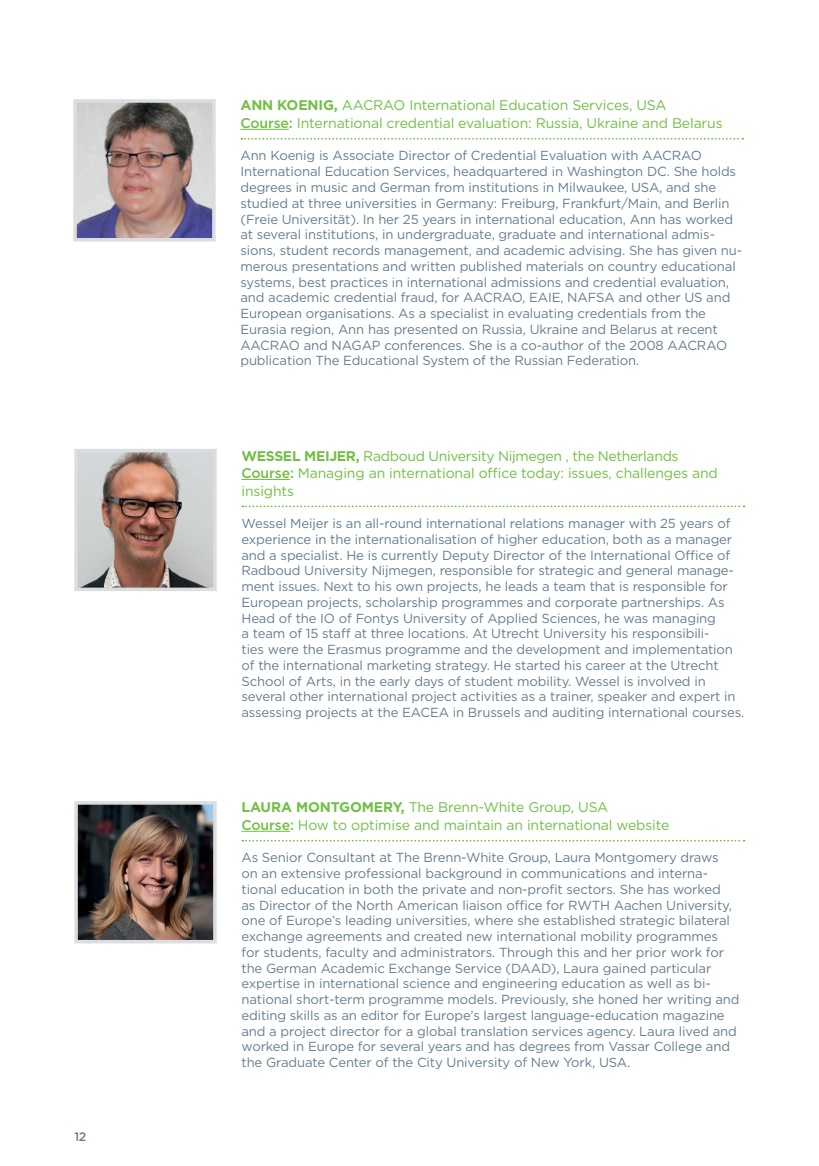
<style>
.page{position:relative;width:819px;height:1166px;background:#fff}
.page>*{position:absolute;margin:0;border:0;box-sizing:border-box;transform-origin:0 0}
.t1{font:14px/17.5px "Gotham";letter-spacing:-.01em;color:#71bf44}
.t2{font:13.12px/15.8px "Gotham";letter-spacing:-.01em;color:#667d8e}
.t3{font:500 12.25px "Gotham";color:#667d8e}
.s1{font-weight:700}
.s2{font-weight:500}
</style>
<div class="page">
<hr style="left:241px;top:479px;width:49px;height:1px;background:#71bf44">
<svg style="left:242px;top:505px;width:502px;height:2px"></svg>
<img style="left:79px;top:454px;width:133px;height:132px">
<div style="left:74px;top:449px;width:143px;height:142px;border:4px solid #dcdddf"></div>
<svg style="left:242px;top:840px;width:502px;height:1px"></svg>
<hr style="left:241px;top:831px;width:49px;height:1px;background:#71bf44">
<img style="left:79px;top:806px;width:133px;height:132px">
<div style="left:74px;top:801px;width:143px;height:142px;border:4px solid #dcdddf"></div>
<svg style="left:241px;top:138px;width:502px;height:2px"></svg>
<hr style="left:240px;top:129px;width:49px;height:1px;background:#71bf44">
<img style="left:78px;top:104px;width:133px;height:132px">
<div style="left:73px;top:99px;width:143px;height:142px;border:4px solid #dcdddf"></div>
<p class="t3" style="left:74px;top:1129px;width:13px">12</p>
<p class="t1" style="left:240px;top:96px;width:483px"><span class="s1">ANN KOENIG,</span> AACRAO International Education Services, USA<br><span class="s2">Course:</span> International credential evaluation: Russia, Ukraine and Belarus</p>
<p class="t2" style="left:240px;top:148px;width:503px">Ann Koenig is Associate Director of Credential Evaluation with AACRAO International Education Services, headquartered in Washington DC. She holds degrees in music and German from institutions in M ilwaukee, USA, and she studied at three universities in Germany: Freiburg, Frankfurt/Main, and Berlin (Freie Universität). In her 25 years in international education, Ann has worked at several institutions, in undergraduate, graduate and international admis&shy;sions, student records management, and academic advising. She has given nu&shy;merous presentations and written published materials on country educational systems, best practices in international admissions and credential evaluation, and academic credential fraud, for AACRAO, EAIE, NAFSA and other US and European organisations. As a specialist in evaluating credentials from the Eurasia region, Ann has presented on Russia, Ukraine and Belarus at recent AACRAO and NAGAP conferences. She is a co-author of the 2008 AACRAO publication The Educational System of the Russian Federation.</p>
<p class="t1" style="left:241px;top:446px;width:478px"><span class="s1">WESSEL M EIJER,</span> Radboud University Nijmegen , the Netherlands<br><span class="s2">Course:</span> Managing an international office today: issues, challenges and insights</p>
<p class="t2" style="left:241px;top:515px;width:504px">Wessel Meijer is an all-round international relations manager with 25 years of experience in the internationalisation of higher education, both as a manager and a specialist. He is currently Deputy Director of the International Office of Radboud University Nijmegen, responsible for strategic and general manage&shy;ment issues. Next to his own projects, he leads a team that is responsible for European projects, scholarship programmes and corporate partnerships. As Head of the IO of Fontys University of Applied Sciences, he was managing<br>a team of 15 staff at three locations. At Utrecht University his responsibili-<br>ties were the Erasmus programme and the development and implementation of the international marketing strategy. He started his career at the Utrecht School of Arts, in the early days of student mobility. Wessel is involved in several other international project activities as a trainer, speaker and expert in assessing projects at the EACEA in Brussels and auditing international courses.</p>
<p class="t1" style="left:241px;top:798px;width:429px"><span class="s1">LAURA MONTGOMERY,</span> The Brenn-White Group, USA<br><span class="s2">Course:</span> How to optimise and maintain an international website</p>
<p class="t2" style="left:241px;top:849px;width:499px">As Senior Consultant at The Brenn-White Group, Laura Montgomery draws<br>on an extensive professional background in communications and interna&shy;tional education in both the private and non-profit sectors. She has worked<br>as Director of the North American liaison office for RWTH Aachen University, one of Europe’s leading universities, where she established strategic bilateral exchange agreements and created new international mobility programmes<br>for students, faculty and administrators. Through this and her prior work for the German Academic Exchange Service (DAAD), Laura gained particular expertise in international science and engineering education as well as bi&shy;national short-term programme models. Previously, she honed her writing and editing skills as an editor for Europe’s largest language-education magazine and a project director for a global translation services agency. Laura lived and worked in Europe for several years and has degrees from Vassar College and the Graduate Center of the City University of New York, USA.</p>
</div>
